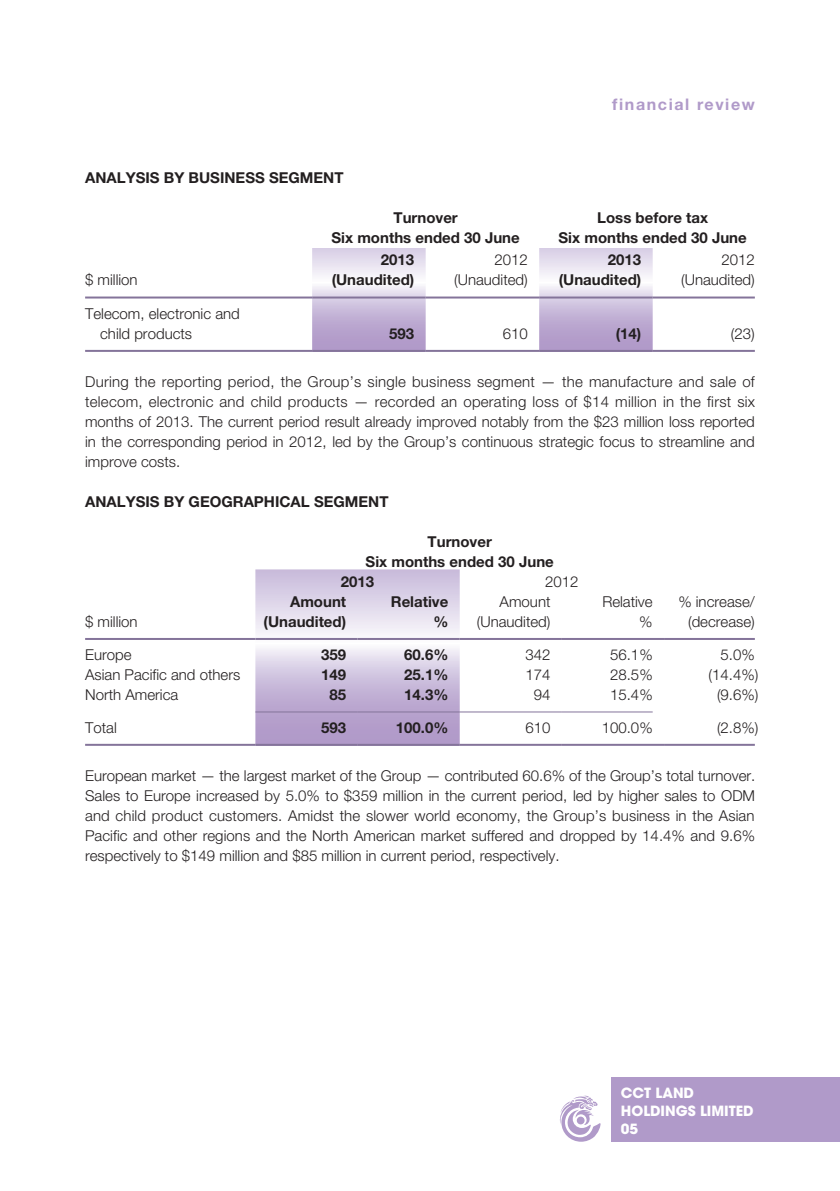
<style>
.page{position:relative;width:840px;height:1191px;background:#fff}
.page>*{position:absolute;margin:0;border:0;box-sizing:border-box;transform-origin:0 0}
.t1{font:700 16px "Helvetica Neue LT Std";letter-spacing:.1em;color:#b09ac9}
.t2{font:300 15px/20px "Helvetica Neue LT Std";color:#231f20;text-align:justify}
.t3{font:700 15px "Helvetica Neue LT Std";color:#231f20}
.t4{font:700 14px/18px "ITC Avant Garde Std";color:#fff}
</style>
<div class="page">
<svg style="left:560px;top:1095px;width:40px;height:46px"></svg>
<div style="left:611px;top:1077px;width:228px;height:64px;background:#b09ac9"></div>
<svg style="left:312px;top:248px;width:113px;height:102px"></svg>
<svg style="left:539px;top:248px;width:113px;height:102px"></svg>
<hr style="left:85px;top:296px;width:227px;height:2px;background:#84749a">
<hr style="left:312px;top:296px;width:113px;height:2px;background:#84749a">
<hr style="left:425px;top:296px;width:114px;height:2px;background:#84749a">
<hr style="left:539px;top:296px;width:113px;height:2px;background:#84749a">
<hr style="left:652px;top:296px;width:102px;height:2px;background:#84749a">
<hr style="left:85px;top:350px;width:227px;height:2px;background:#84749a">
<hr style="left:312px;top:350px;width:113px;height:2px;background:#84749a">
<hr style="left:425px;top:350px;width:114px;height:2px;background:#84749a">
<hr style="left:539px;top:350px;width:113px;height:2px;background:#84749a">
<hr style="left:652px;top:350px;width:102px;height:2px;background:#84749a">
<svg style="left:255px;top:569px;width:204px;height:175px;background:#d3c7e1"></svg>
<hr style="left:85px;top:638px;width:170px;height:2px;background:#84749a">
<hr style="left:255px;top:638px;width:102px;height:2px;background:#84749a">
<hr style="left:357px;top:638px;width:102px;height:2px;background:#84749a">
<hr style="left:459px;top:638px;width:102px;height:2px;background:#84749a">
<hr style="left:561px;top:638px;width:102px;height:2px;background:#84749a">
<hr style="left:663px;top:638px;width:91px;height:2px;background:#84749a">
<hr style="left:255px;top:711px;width:102px;height:1px;background:#84749a">
<hr style="left:357px;top:711px;width:102px;height:1px;background:#84749a">
<hr style="left:459px;top:711px;width:102px;height:1px;background:#84749a">
<hr style="left:561px;top:711px;width:91px;height:1px;background:#84749a">
<hr style="left:85px;top:744px;width:170px;height:2px;background:#84749a">
<hr style="left:255px;top:744px;width:102px;height:2px;background:#84749a">
<hr style="left:357px;top:744px;width:102px;height:2px;background:#84749a">
<hr style="left:459px;top:744px;width:102px;height:2px;background:#84749a">
<hr style="left:561px;top:744px;width:102px;height:2px;background:#84749a">
<hr style="left:663px;top:744px;width:91px;height:2px;background:#84749a">
<p class="t3" style="left:85px;top:168px;width:260px">ANALYSIS BY BUSINESS SEGMENT</p>
<p class="t1" style="left:612px;top:94px;width:144px">financial review</p>
<p class="t3" style="left:393px;top:208px;width:66px">Turnover</p>
<p class="t3" style="left:597px;top:208px;width:112px">Loss before tax</p>
<p class="t3" style="left:331px;top:228px;width:190px">Six months ended 30 June</p>
<p class="t3" style="left:558px;top:228px;width:190px">Six months ended 30 June</p>
<p class="t3" style="left:380px;top:251px;width:35px">2013</p>
<p class="t2" style="left:494px;top:250px;width:35px">2012</p>
<p class="t3" style="left:607px;top:251px;width:35px">2013</p>
<p class="t2" style="left:721px;top:250px;width:35px">2012</p>
<p class="t2" style="left:85px;top:270px;width:54px">$ million</p>
<p class="t3" style="left:331px;top:271px;width:84px">(Unaudited)</p>
<p class="t2" style="left:454px;top:270px;width:75px">(Unaudited)</p>
<p class="t3" style="left:558px;top:271px;width:84px">(Unaudited)</p>
<p class="t2" style="left:680px;top:270px;width:75px">(Unaudited)</p>
<p class="t2" style="left:100px;top:303px;width:141px;text-indent:-15px">Telecom, electronic and child products</p>
<p class="t3" style="left:389px;top:324px;width:27px">593</p>
<p class="t2" style="left:502px;top:323px;width:27px">610</p>
<p class="t3" style="left:615px;top:324px;width:27px">(14)</p>
<p class="t2" style="left:730px;top:323px;width:25px">(23)</p>
<p class="t2" style="left:85px;top:371px;width:671px">During the reporting period, the Group’s single business segment — the manufacture and sale of telecom, electronic and child products — recorded an operating loss of $14 million in the first six months of 2013. The current period result already improved notably from the $23 million loss reported in the corresponding period in 2012, led by the Group’s continuous strategic focus to streamline and improve costs.</p>
<p class="t3" style="left:85px;top:492px;width:305px">ANALYSIS BY GEOGRAPHICAL SEGMENT</p>
<p class="t3" style="left:427px;top:532px;width:66px">Turnover</p>
<p class="t3" style="left:365px;top:552px;width:190px">Six months ended 30 June</p>
<p class="t3" style="left:340px;top:572px;width:35px">2013</p>
<p class="t2" style="left:545px;top:571px;width:35px">2012</p>
<p class="t3" style="left:290px;top:592px;width:58px">Amount</p>
<p class="t3" style="left:390px;top:592px;width:59px">Relative</p>
<p class="t2" style="left:499px;top:591px;width:52px">Amount</p>
<p class="t2" style="left:602px;top:591px;width:52px">Relative</p>
<p class="t2" style="left:678px;top:591px;width:78px">% increase/</p>
<p class="t2" style="left:85px;top:611px;width:54px">$ million</p>
<p class="t3" style="left:263px;top:612px;width:84px">(Unaudited)</p>
<p class="t3" style="left:433px;top:612px;width:16px">%</p>
<p class="t2" style="left:476px;top:611px;width:75px">(Unaudited)</p>
<p class="t2" style="left:639px;top:611px;width:15px">%</p>
<p class="t2" style="left:687px;top:611px;width:68px">(decrease)</p>
<p class="t2" style="left:85px;top:644px;width:48px">Europe</p>
<p class="t3" style="left:321px;top:645px;width:27px">359</p>
<p class="t3" style="left:404px;top:645px;width:46px">60.6%</p>
<p class="t2" style="left:525px;top:644px;width:27px">342</p>
<p class="t2" style="left:609px;top:644px;width:44px">56.1%</p>
<p class="t2" style="left:720px;top:644px;width:36px">5.0%</p>
<p class="t2" style="left:85px;top:664px;width:157px">Asian Pacific and others</p>
<p class="t3" style="left:321px;top:665px;width:27px">149</p>
<p class="t3" style="left:404px;top:665px;width:46px">25.1%</p>
<p class="t2" style="left:525px;top:664px;width:27px">174</p>
<p class="t2" style="left:609px;top:664px;width:44px">28.5%</p>
<p class="t2" style="left:708px;top:664px;width:51px">(14.4%)</p>
<p class="t2" style="left:85px;top:684px;width:95px">North America</p>
<p class="t3" style="left:329px;top:685px;width:18px">85</p>
<p class="t3" style="left:404px;top:685px;width:46px">14.3%</p>
<p class="t2" style="left:533px;top:684px;width:18px">94</p>
<p class="t2" style="left:609px;top:684px;width:44px">15.4%</p>
<p class="t2" style="left:716px;top:684px;width:43px">(9.6%)</p>
<p class="t2" style="left:85px;top:717px;width:33px">Total</p>
<p class="t3" style="left:321px;top:718px;width:27px">593</p>
<p class="t3" style="left:395px;top:718px;width:54px">100.0%</p>
<p class="t2" style="left:525px;top:717px;width:27px">610</p>
<p class="t2" style="left:601px;top:717px;width:52px">100.0%</p>
<p class="t2" style="left:716px;top:717px;width:43px">(2.8%)</p>
<p class="t2" style="left:85px;top:765px;width:671px">European market — the largest market of the Group — contributed 60.6% of the Group’s total turnover.<br>Sales to Europe increased by 5.0% to $359 million in the current period, led by higher sales to ODM and child product customers. Amidst the slower world economy, the Group’s business in the Asian Pacific and other regions and the North American market suffered and dropped by 14.4% and 9.6% respectively to $149 million and $85 million in current period, respectively.</p>
<p class="t4" style="left:620px;top:1083px;width:134px">CCT LAND<br>HOLDINGS LIMITED<br>05</p>
</div>
